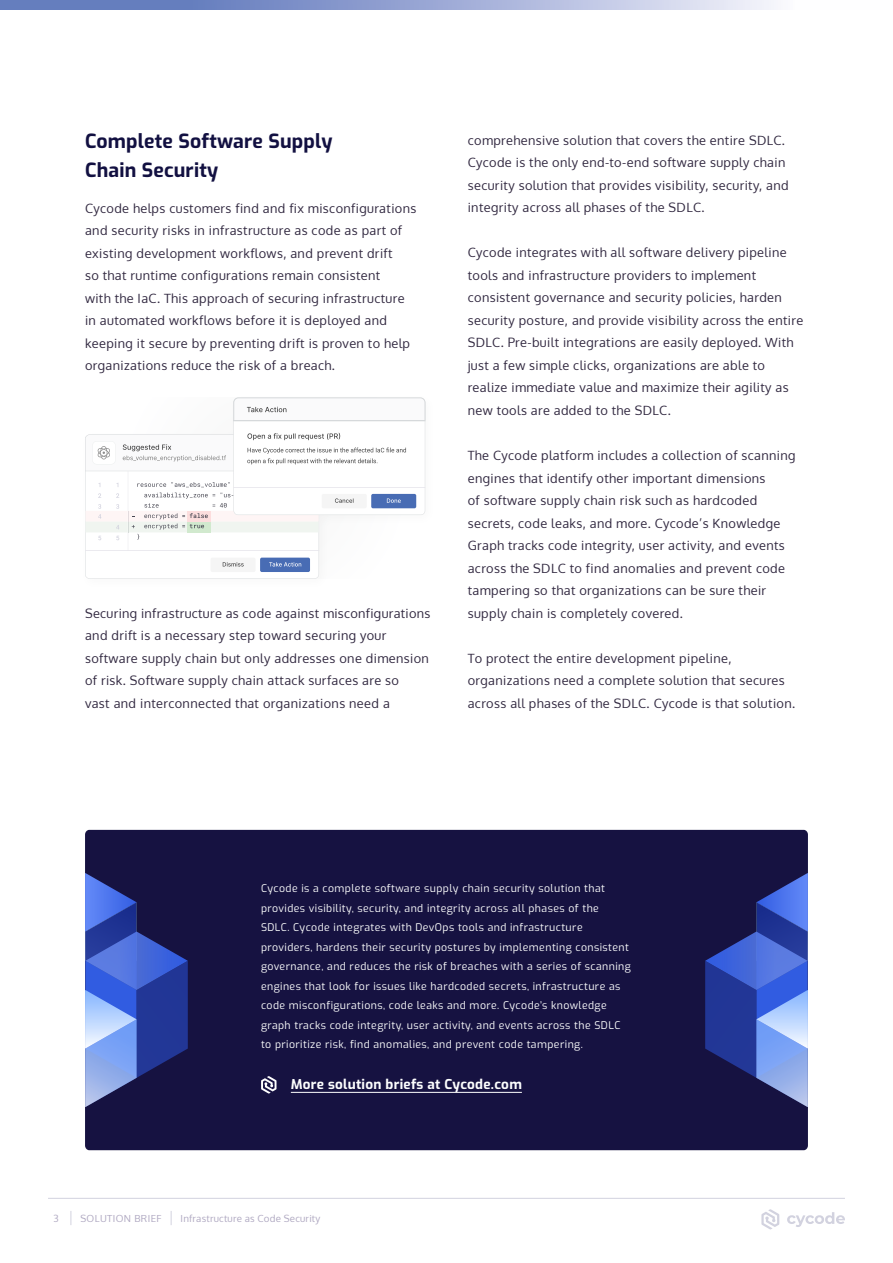
<style>
.page{position:relative;width:893px;height:1263px;background:#fff}
.page>*{position:absolute;margin:0;border:0;box-sizing:border-box;transform-origin:0 0}
.t1{font:700 19.5px/28.5px "Exo";letter-spacing:.01em;color:#121041}
.t2{font:700 13.5px "Exo";letter-spacing:.02em;color:#fdfefe}
.t3{font:12.75px/22.5px "Oxygen";letter-spacing:.03em;color:#312840}
.t4{font:10.5px/19.5px "Exo";letter-spacing:.04em;color:#fdfefe}
.t5{font:9.75px "Oxygen";letter-spacing:.02em;color:#afa8c1}
.t6{font:9.75px "Oxygen";letter-spacing:.04em;color:#afa8c1}
</style>
<div class="page">
<svg style="left:787px;top:1212px;width:58px;height:15px"></svg>
<svg style="left:761px;top:1209px;width:18px;height:20px"></svg>
<hr style="left:48px;top:1198px;width:797px;height:1px;background:#d2d2df">
<svg style="left:71px;top:1211px;width:1px;height:14px"></svg>
<svg style="left:171px;top:1211px;width:1px;height:14px"></svg>
<div style="left:85px;top:830px;width:723px;height:320px;background:#161241;border-radius:5px"></div>
<hr style="left:291px;top:1092px;width:231px;height:1px;background:#fdfefe">
<svg style="left:261px;top:1076px;width:15px;height:17px"></svg>
<svg style="left:85px;top:397px;width:341px;height:182px"></svg>
<svg style="left:85px;top:873px;width:103px;height:234px"></svg>
<svg style="left:705px;top:873px;width:103px;height:234px"></svg>
<svg style="left:0;top:0;width:774px;height:10px;background:#98a6d3"></svg>
<h1 class="t1" style="left:85px;top:126px;width:249px">Complete Software Supply<br>Chain Security</h1>
<p class="t3" style="left:85px;top:197px;width:333px">Cycode helps customers find and fix misconfigurations and security risks in infrastructure as code as part of existing development workflows, and prevent drift<br>so that runtime configurations remain consistent<br>with the IaC. This approach of securing infrastructure in automated workflows before it is deployed and keeping it secure by preventing drift is proven to help organizations reduce the risk of a breach.</p>
<p class="t3" style="left:85px;top:602px;width:347px">Securing infrastructure as code against misconfigurations and drift is a necessary step toward securing your software supply chain but only addresses one dimension of risk. Software supply chain attack surfaces are so<br>vast and interconnected that organizations need a</p>
<p class="t3" style="left:468px;top:129px;width:322px">comprehensive solution that covers the entire SDLC.<br>Cycode is the only end-to-end software supply chain security solution that provides visibility, security, and integrity across all phases of the SDLC.</p>
<p class="t3" style="left:468px;top:242px;width:337px">Cycode integrates with all software delivery pipeline tools and infrastructure providers to implement consistent governance and security policies, harden security posture, and provide visibility across the entire SDLC. Pre-built integrations are easily deployed. With just a few simple clicks, organizations are able to realize immediate value and maximize their agility as new tools are added to the SDLC.</p>
<p class="t3" style="left:468px;top:444px;width:329px">The Cycode platform includes a collection of scanning engines that identify other important dimensions<br>of software supply chain risk such as hardcoded secrets, code leaks, and more. Cycode s’ Knowledge Graph tracks code integrity, user activity, and events across the SDLC to find anomalies and prevent code tampering so that organizations can be sure their supply chain is completely covered.</p>
<p class="t3" style="left:468px;top:647px;width:329px">To protect the entire development pipeline, organizations need a complete solution that secures across all phases of the SDLC. Cycode is that solution.</p>
<p class="t4" style="left:261px;top:878px;width:371px">Cycode is a complete software supply chain security solution that provides visibility, security, and integrity across all phases of the<br>SDLC. Cycode integrates with DevOps tools and infrastructure providers, hardens their security postures by implementing consistent governance, and reduces the risk of breaches with a series of scanning engines that look for issues like hardcoded secrets, infrastructure as code misconfigurations, code leaks and more. Cycode s’ knowledge graph tracks code integrity, user activity, and events across the SDLC to prioritize risk, find anomalies, and prevent code tampering.</p>
<p class="t2" style="left:291px;top:1075px;width:233px">More solution briefs at Cycode.com</p>
<p class="t5" style="left:53px;top:1212px;width:7px">3</p>
<p class="t6" style="left:80px;top:1212px;width:83px">SOLUTION BRIEF</p>
<p class="t5" style="left:181px;top:1212px;width:141px">Infrastructure as Code Security</p>
</div>
